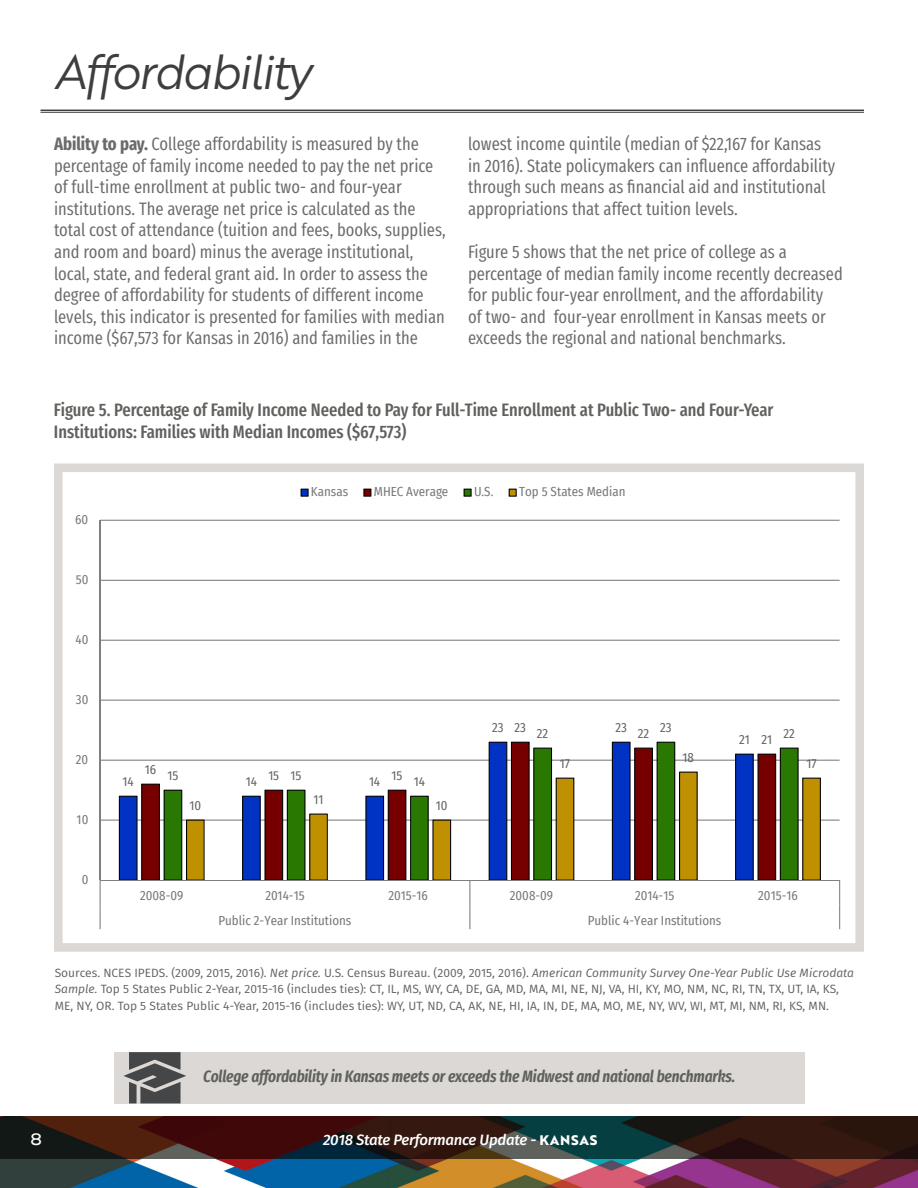
<style>
.page{position:relative;width:918px;height:1188px;background:#fff}
.page>*{position:absolute;margin:0;border:0;box-sizing:border-box;transform-origin:0 0}
.Heading_1{font:48px "Brother 1816 Book Italic";letter-spacing:-.05em;color:#3e3e3f}
.t1{font:18px/21.6px "Fira Sans Compressed";color:#696c68}
.t2{font:500 18px/21.6px "Fira Sans Compressed";color:#5e615c}
.t3{font:italic 600 16.5px "Fira Sans Compressed";letter-spacing:-.01em;color:#5e615c}
.t4{font:700 16.5px "Nexa Slab";color:#fff}
.t5{font:italic 500 15px "Fira Sans";letter-spacing:-.02em;color:#fff}
.t6{font:12.9px "Fira Sans Condensed";color:#76787b}
.t7{font:12.9px "Fira Sans Condensed";letter-spacing:-.005em;color:#636366}
.t8{font:12px/16.5px "Fira Sans";color:#5e615c}
.s1{font-weight:700}
.s2{font-style:italic}
.s3{font-family:"Brother 1816 Extra";font-weight:700;font-style:normal;font-size:13.5px}
</style>
<div class="page">
<img style="left:0;top:1159px;width:918px;height:29px">
<svg style="left:0;top:1116px;width:918px;height:43px;background:#2e1f1a"></svg>
<div style="left:114px;top:1052px;width:690px;height:51px;background:#dcd8d5"></div>
<svg style="left:123px;top:1052px;width:63px;height:51px"></svg>
<hr style="left:40px;top:110px;width:824px;height:1px;background:#3e3e3f">
<hr style="left:40px;top:112px;width:824px;height:1px;background:#3e3e3f">
<svg style="left:54px;top:463px;width:810px;height:489px"></svg>
<p class="Heading_1" style="left:54px;top:36px;width:259px">Affordability</p>
<p class="t1" style="left:54px;top:133px;width:393px"><span class="s1">Ability to pay.</span> College affordability is measured by the percentage of family income needed to pay the net price of full-time enrollment at public two- and four-year institutions. The average net price is calculated as the total cost of attendance (tuition and fees, books, supplies, and room and board) minus the average institutional, local, state, and federal grant aid. In order to assess the degree of affordability for students of different income levels, this indicator is presented for families with median income ($67,573 for Kansas in 2016) and families in the</p>
<p class="t1" style="left:468px;top:133px;width:369px">lowest income quintile (median of $22,167 for Kansas in 2016). State policymakers can influence affordability through such means as financial aid and institutional appropriations that affect tuition levels.</p>
<p class="t1" style="left:468px;top:241px;width:376px">Figure 5 shows that the net price of college as a percentage of median family income recently decreased for public four-year enrollment, and the affordability<br>of two- and four-year enrollment in Kansas meets or exceeds the regional and national benchmarks.</p>
<p class="t2" style="left:54px;top:399px;width:721px">Figure 5. Percentage of Family Income Needed to Pay for Full-Time Enrollment at Public Two- and Four-Year<br>Institutions: Families with Median Incomes ($67,573)</p>
<p class="t6" style="left:75px;top:510px;width:14px">60</p>
<p class="t6" style="left:76px;top:570px;width:14px">50</p>
<p class="t6" style="left:75px;top:630px;width:14px">40</p>
<p class="t6" style="left:76px;top:690px;width:14px">30</p>
<p class="t6" style="left:76px;top:750px;width:14px">20</p>
<p class="t6" style="left:77px;top:810px;width:13px">10</p>
<p class="t6" style="left:82px;top:869px;width:8px">0</p>
<p class="t6" style="left:311px;top:482px;width:39px">Kansas</p>
<p class="t6" style="left:374px;top:482px;width:76px">MHEC Average</p>
<p class="t6" style="left:474px;top:482px;width:21px">U.S.</p>
<p class="t6" style="left:519px;top:482px;width:108px">Top 5 States Median</p>
<p class="t7" style="left:492px;top:718px;width:13px">23</p>
<p class="t7" style="left:615px;top:718px;width:13px">23</p>
<p class="t7" style="left:515px;top:718px;width:13px">23</p>
<p class="t7" style="left:537px;top:724px;width:13px">22</p>
<p class="t7" style="left:638px;top:724px;width:13px">22</p>
<p class="t7" style="left:660px;top:718px;width:13px">23</p>
<p class="t7" style="left:739px;top:730px;width:12px">21</p>
<p class="t7" style="left:761px;top:730px;width:12px">21</p>
<p class="t7" style="left:784px;top:724px;width:13px">22</p>
<p class="t7" style="left:145px;top:760px;width:13px">16</p>
<p class="t7" style="left:167px;top:766px;width:12px">15</p>
<p class="t7" style="left:291px;top:766px;width:12px">15</p>
<p class="t7" style="left:268px;top:766px;width:12px">15</p>
<p class="t7" style="left:392px;top:766px;width:12px">15</p>
<p class="t7" style="left:122px;top:772px;width:13px">14</p>
<p class="t7" style="left:246px;top:772px;width:13px">14</p>
<p class="t7" style="left:369px;top:772px;width:13px">14</p>
<p class="t7" style="left:414px;top:772px;width:13px">14</p>
<p class="t7" style="left:560px;top:754px;width:12px">17</p>
<p class="t7" style="left:683px;top:748px;width:13px">18</p>
<p class="t7" style="left:806px;top:754px;width:12px">17</p>
<p class="t7" style="left:189px;top:796px;width:13px">10</p>
<p class="t7" style="left:314px;top:790px;width:11px">11</p>
<p class="t7" style="left:436px;top:796px;width:13px">10</p>
<p class="t6" style="left:140px;top:886px;width:45px">2008-09</p>
<p class="t6" style="left:265px;top:886px;width:41px">2014-15</p>
<p class="t6" style="left:389px;top:886px;width:41px">2015-16</p>
<p class="t6" style="left:510px;top:886px;width:45px">2008-09</p>
<p class="t6" style="left:635px;top:886px;width:41px">2014-15</p>
<p class="t6" style="left:758px;top:886px;width:41px">2015-16</p>
<p class="t6" style="left:218px;top:910px;width:135px">Public 2-Year Institutions</p>
<p class="t6" style="left:588px;top:910px;width:135px">Public 4-Year Institutions</p>
<p class="t8" style="left:55px;top:964px;width:801px">Sources. NCES IPEDS. (2009, 2015, 2016). <span class="s2">Net price.</span> U.S. Census Bureau. (2009, 2015, 2016). <span class="s2">American Community Survey One-Year Public Use Microdata<br>Sample.</span> Top 5 States Public 2-Year, 2015-16 (includes ties): CT, IL, MS, WY, CA, DE, GA, MD, MA, MI, NE, NJ, VA, HI, KY, MO, NM, NC, RI, TN, TX, UT, IA, KS,<br>ME, NY, OR. Top 5 States Public 4-Year, 2015-16 (includes ties): WY, UT, ND, CA, AK, NE, HI, IA, IN, DE, MA, MO, ME, NY, WV, WI, MT, MI, NM, RI, KS, MN.</p>
<p class="t3" style="left:203px;top:1063px;width:534px">College affordability in Kansas meets or exceeds the Midwest and national benchmarks.</p>
<p class="t4" style="left:31px;top:1129px;width:13px">8</p>
<p class="t5" style="left:323px;top:1128px;width:276px">2018 State Performance Update - <span class="s3">KANSAS</span></p>
</div>
